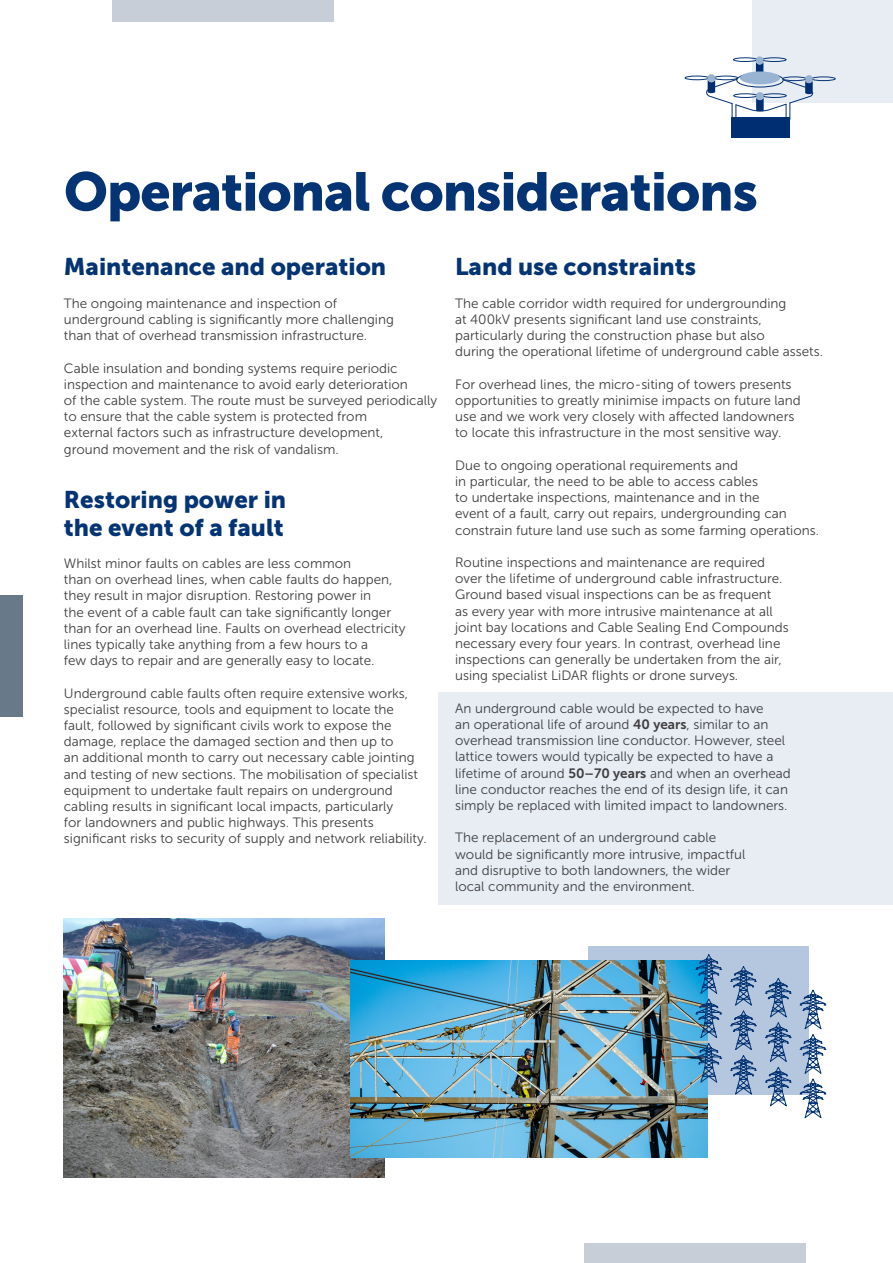
<style>
.page{position:relative;width:893px;height:1263px;background:#fff}
.page>*{position:absolute;margin:0;border:0;box-sizing:border-box;transform-origin:0 0}
.t1{font:54px "Museo Sans 900";letter-spacing:-.02em;color:#053474}
.t2{font:24px/27.3px "Museo Sans 900";color:#053474}
.t3{font:13.5px/16.2px "Museo Sans 300";color:#3e3e3f}
.s1{font-family:"Museo Sans 700"}
</style>
<div class="page">
<div style="left:438px;top:692px;width:455px;height:213px;background:#e8edf4"></div>
<div style="left:0;top:595px;width:22px;height:121px;background:#687a8a"></div>
<div style="left:113px;top:0;width:221px;height:21px;background:#c7ced7"></div>
<div style="left:584px;top:1244px;width:221px;height:19px;background:#c7ced7"></div>
<div style="left:752px;top:0;width:141px;height:103px;background:#e8edf4"></div>
<div style="left:588px;top:946px;width:221px;height:148px;background:#b5c7de"></div>
<div style="left:732px;top:117px;width:58px;height:20px;background:#002e73"></div>
<svg style="left:685px;top:57px;width:151px;height:62px"></svg>
<div style="left:740px;top:71px;width:40px;height:13px;background:#99b3d3;border-radius:50%"></div>
<img style="left:64px;top:918px;width:320px;height:260px">
<img style="left:351px;top:961px;width:357px;height:197px">
<svg style="left:694px;top:954px;width:133px;height:164px"></svg>
<h1 class="t1" style="left:64px;top:161px;width:696px">Operational considerations</h1>
<h2 class="t2" style="left:64px;top:253px;width:324px">Maintenance and operation</h2>
<p class="t3" style="left:64px;top:295px;width:331px">The ongoing maintenance and inspection of underground cabling is significantly more challenging than that of overhead transmission infrastructure.</p>
<p class="t3" style="left:64px;top:360px;width:375px">Cable insulation and bonding systems require periodic inspection and maintenance to avoid early deterioration<br>of the cable system. The route must be surveyed periodically to ensure that the cable system is protected from<br>external factors such as infrastructure development,<br>ground movement and the risk of vandalism.</p>
<h2 class="t2" style="left:64px;top:486px;width:224px">Restoring power in the event of a fault</h2>
<p class="t3" style="left:64px;top:555px;width:343px">Whilst minor faults on cables are less common<br>than on overhead lines, when cable faults do happen, they result in major disruption. Restoring power in<br>the event of a cable fault can take significantly longer than for an overhead line. Faults on overhead electricity lines typically take anything from a few hours to a<br>few days to repair and are generally easy to locate.</p>
<p class="t3" style="left:64px;top:685px;width:364px">Underground cable faults often require extensive works, specialist resource, tools and equipment to locate the fault, followed by significant civils work to expose the damage, replace the damaged section and then up to<br>an additional month to carry out necessary cable jointing and testing of new sections. The mobilisation of specialist equipment to undertake fault repairs on underground cabling results in significant local impacts, particularly<br>for landowners and public highways. This presents significant risks to security of supply and network reliability.</p>
<h2 class="t2" style="left:455px;top:253px;width:242px">Land use constraints</h2>
<p class="t3" style="left:455px;top:295px;width:369px">The cable corridor width required for undergrounding<br>at 400kV presents significant land use constraints, particularly during the construction phase but also<br>during the operational lifetime of underground cable assets.</p>
<p class="t3" style="left:455px;top:376px;width:347px">For overhead lines, the micro-siting of towers presents opportunities to greatly minimise impacts on future land use and we work very closely with affected landowners to locate this infrastructure in the most sensitive way.</p>
<p class="t3" style="left:455px;top:457px;width:365px">Due to ongoing operational requirements and<br>in particular, the need to be able to access cables<br>to undertake inspections, maintenance and in the<br>event of a fault, carry out repairs, undergrounding can constrain future land use such as some farming operations.</p>
<p class="t3" style="left:455px;top:554px;width:335px">Routine inspections and maintenance are required over the lifetime of underground cable infrastructure.<br>Ground based visual inspections can be as frequent<br>as every year with more intrusive maintenance at all joint bay locations and Cable Sealing End Compounds necessary every four years. In contrast, overhead line inspections can generally be undertaken from the air, using specialist LiDAR flights or drone surveys.</p>
<p class="t3" style="left:455px;top:700px;width:337px">An underground cable would be expected to have<br>an operational life of around <span class="s1">40 years</span>, similar to an overhead transmission line conductor. However, steel lattice towers would typically be expected to have a lifetime of around <span class="s1">50–70 years</span> and when an overhead line conductor reaches the end of its design life, it can simply be replaced with limited impact to landowners.</p>
<p class="t3" style="left:455px;top:830px;width:292px">The replacement of an underground cable would be significantly more intrusive, impactful and disruptive to both landowners, the wider local community and the environment.</p>
</div>
